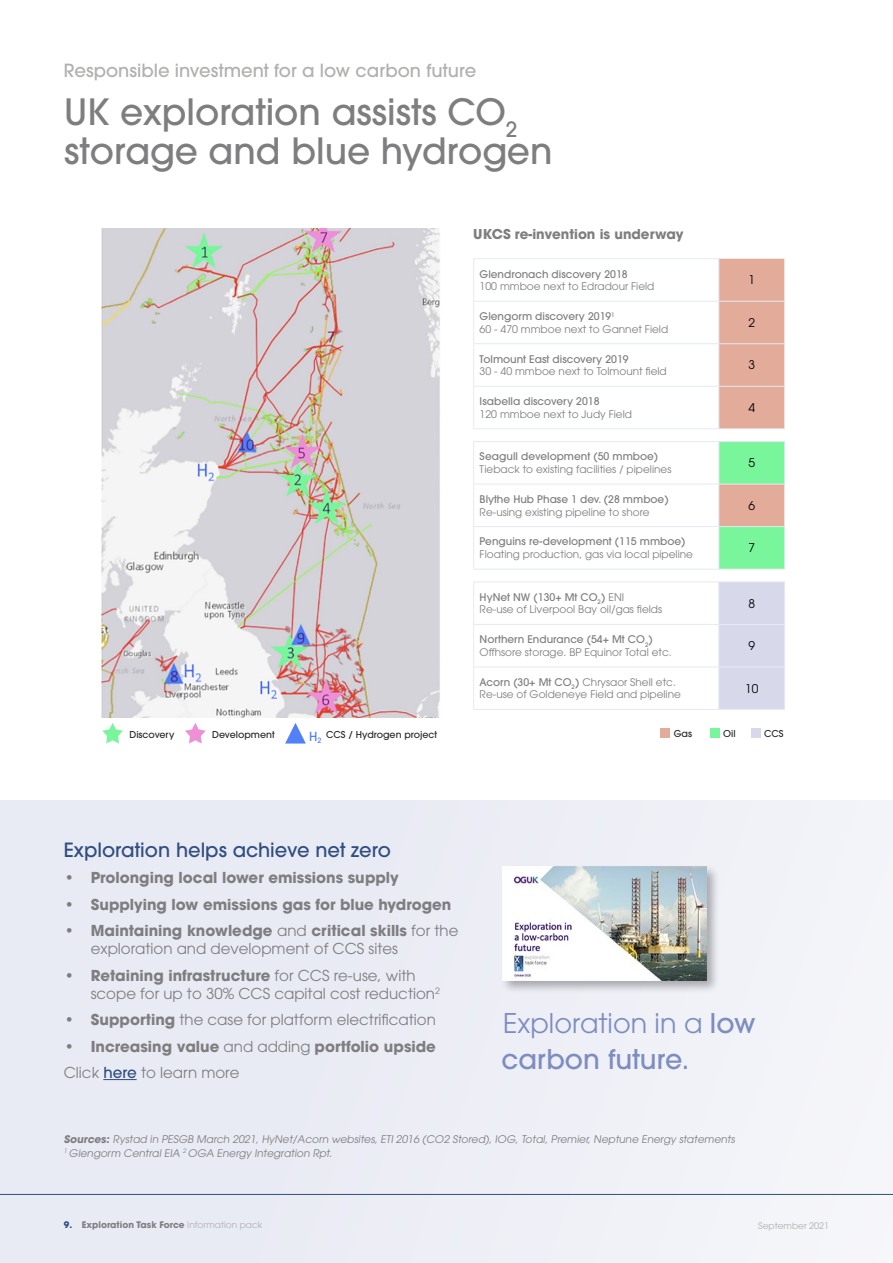
<style>
.page{position:relative;width:893px;height:1263px;background:#fff}
.page>*{position:absolute;margin:0;border:0;box-sizing:border-box;transform-origin:0 0}
.t1{font:500 36px/39px "ITC Avant Garde Pro";color:#7e7d80}
.t2{font:500 27px/36px "ITC Avant Garde Pro";color:#7d8dc0}
.t3{font:500 19.5px "ITC Avant Garde Pro";color:#304e81}
.t4{font:500 18px "ITC Avant Garde Pro";color:#b0b0ae}
.t5{font:15px/18px "ITC Avant Garde Pro";color:#7e7d80}
.t6{font:700 15px "ITC Avant Garde Pro";color:#7e7d80}
.t7{font:700 13.5px "ITC Avant Garde Pro";color:#7e7d80}
.t8{font:500 12.45px "ITC Avant Garde Pro";color:#5180f7}
.t9{font:12px "ITC Avant Garde Pro";color:#000}
.t10{font:10.5px/12.6px "ITC Avant Garde Pro";color:#7e7d80}
.t11{font:500 9.45px "ITC Avant Garde Pro";color:#292929}
.t12{font:700 9px "ITC Avant Garde Pro";color:#7e7d80}
.t13{font:9px "ITC Avant Garde Pro";color:#b0b0ae}
.t14{font:500 7.2px "ITC Avant Garde Pro";color:#5180f7}
.s1{font-weight:500}
.s2{font-weight:700}
.s3{font-weight:400}
.s4{font-weight:500;color:#304e81}
.s5{color:#304e81}
.s6{font-weight:400;color:#b0b0ae}
</style>
<div class="page">
<div style="left:0;top:800px;width:893px;height:463px;background:#ebedf5"></div>
<hr style="left:103px;top:1079px;width:34px;height:1px;background:#304e81">
<div style="left:501px;top:864px;width:219px;height:130px;background:#000;opacity:.3"></div>
<img style="left:503px;top:866px;width:203px;height:114px">
<img style="left:101px;top:229px;width:339px;height:488px">
<svg style="left:719px;top:259px;width:65px;height:267px;background:#e4b09f"></svg>
<div style="left:719px;top:442px;width:66px;height:42px;background:#79f69b"></div>
<div style="left:719px;top:527px;width:66px;height:42px;background:#79f69b"></div>
<div style="left:719px;top:582px;width:65px;height:127px;background:#d7d9eb"></div>
<hr style="left:473px;top:258px;width:246px;height:1px;background:#e6e9f5">
<hr style="left:473px;top:259px;width:1px;height:42px;background:#e6e9f5">
<hr style="left:718px;top:259px;width:1px;height:42px;background:#e6e9f5">
<hr style="left:784px;top:259px;width:1px;height:42px;background:#e6e9f5">
<hr style="left:473px;top:301px;width:246px;height:1px;background:#e6e9f5">
<hr style="left:473px;top:302px;width:1px;height:41px;background:#e6e9f5">
<hr style="left:719px;top:301px;width:66px;height:1px;background:#e6e9f5">
<hr style="left:718px;top:302px;width:1px;height:41px;background:#e6e9f5">
<hr style="left:784px;top:302px;width:1px;height:41px;background:#e6e9f5">
<hr style="left:473px;top:343px;width:246px;height:1px;background:#e6e9f5">
<hr style="left:473px;top:344px;width:1px;height:42px;background:#e6e9f5">
<hr style="left:719px;top:343px;width:66px;height:1px;background:#e6e9f5">
<hr style="left:718px;top:344px;width:1px;height:42px;background:#e6e9f5">
<hr style="left:784px;top:344px;width:1px;height:42px;background:#e6e9f5">
<hr style="left:473px;top:386px;width:246px;height:1px;background:#e6e9f5">
<hr style="left:473px;top:387px;width:1px;height:41px;background:#e6e9f5">
<hr style="left:719px;top:386px;width:66px;height:1px;background:#e6e9f5">
<hr style="left:718px;top:387px;width:1px;height:41px;background:#e6e9f5">
<hr style="left:784px;top:387px;width:1px;height:41px;background:#e6e9f5">
<hr style="left:473px;top:428px;width:246px;height:1px;background:#e6e9f5">
<hr style="left:719px;top:428px;width:66px;height:1px;background:#e6e9f5">
<hr style="left:473px;top:441px;width:246px;height:1px;background:#e6e9f5">
<hr style="left:473px;top:442px;width:1px;height:42px;background:#e6e9f5">
<hr style="left:719px;top:441px;width:66px;height:1px;background:#e6e9f5">
<hr style="left:718px;top:442px;width:1px;height:42px;background:#e6e9f5">
<hr style="left:784px;top:442px;width:1px;height:42px;background:#e6e9f5">
<hr style="left:473px;top:484px;width:246px;height:1px;background:#e6e9f5">
<hr style="left:473px;top:484px;width:1px;height:42px;background:#e6e9f5">
<hr style="left:719px;top:484px;width:66px;height:1px;background:#e6e9f5">
<hr style="left:718px;top:484px;width:1px;height:42px;background:#e6e9f5">
<hr style="left:784px;top:484px;width:1px;height:42px;background:#e6e9f5">
<hr style="left:473px;top:526px;width:246px;height:1px;background:#e6e9f5">
<hr style="left:473px;top:527px;width:1px;height:42px;background:#e6e9f5">
<hr style="left:473px;top:569px;width:246px;height:1px;background:#e6e9f5">
<hr style="left:473px;top:581px;width:246px;height:1px;background:#e6e9f5">
<hr style="left:473px;top:582px;width:1px;height:42px;background:#e6e9f5">
<hr style="left:719px;top:581px;width:66px;height:1px;background:#e6e9f5">
<hr style="left:718px;top:582px;width:1px;height:42px;background:#e6e9f5">
<hr style="left:784px;top:582px;width:1px;height:42px;background:#e6e9f5">
<hr style="left:473px;top:624px;width:246px;height:1px;background:#e6e9f5">
<hr style="left:473px;top:625px;width:1px;height:41px;background:#e6e9f5">
<hr style="left:719px;top:624px;width:66px;height:1px;background:#e6e9f5">
<hr style="left:718px;top:625px;width:1px;height:41px;background:#e6e9f5">
<hr style="left:784px;top:625px;width:1px;height:41px;background:#e6e9f5">
<hr style="left:473px;top:666px;width:246px;height:1px;background:#e6e9f5">
<hr style="left:473px;top:667px;width:1px;height:42px;background:#e6e9f5">
<hr style="left:719px;top:666px;width:66px;height:1px;background:#e6e9f5">
<hr style="left:718px;top:667px;width:1px;height:42px;background:#e6e9f5">
<hr style="left:784px;top:667px;width:1px;height:42px;background:#e6e9f5">
<hr style="left:473px;top:709px;width:246px;height:1px;background:#e6e9f5">
<hr style="left:719px;top:709px;width:66px;height:1px;background:#e6e9f5">
<hr style="left:719px;top:526px;width:66px;height:1px;background:#e6e9f5">
<hr style="left:718px;top:527px;width:1px;height:42px;background:#e6e9f5">
<hr style="left:784px;top:527px;width:1px;height:42px;background:#e6e9f5">
<hr style="left:719px;top:569px;width:66px;height:1px;background:#e6e9f5">
<div style="left:660px;top:728px;width:10px;height:10px;background:#e3ab99"></div>
<div style="left:710px;top:728px;width:9px;height:10px;background:#79f69b"></div>
<div style="left:751px;top:728px;width:9px;height:10px;background:#d7d9eb"></div>
<svg style="left:102px;top:723px;width:21px;height:20px"></svg>
<svg style="left:185px;top:723px;width:21px;height:20px"></svg>
<svg style="left:285px;top:723px;width:21px;height:20px"></svg>
<hr style="left:0;top:1194px;width:893px;height:1px;background:#304e81">
<p class="t4" style="left:64px;top:59px;width:414px">Responsible investment for a low carbon future</p>
<p class="t1" style="left:64px;top:92px;width:490px">UK exploration assists CO<sub>2 </sub>storage and blue hydrogen</p>
<p class="t7" style="left:473px;top:225px;width:212px">UKCS re-invention is underway</p>
<p class="t10" style="left:480px;top:267px;width:176px"><span class="s1">Glendronach discovery 2018<br></span>100 mmboe next to Edradour Field</p>
<p class="t9" style="left:748px;top:273px;width:8px">1</p>
<p class="t10" style="left:480px;top:310px;width:190px"><span class="s1">Glengorm discovery 2019</span><sup>1<br></sup>60 - 470 mmboe next to Gannet Field</p>
<p class="t9" style="left:748px;top:315px;width:8px">2</p>
<p class="t10" style="left:480px;top:352px;width:189px"><span class="s1">Tolmount East discovery 2019<br></span>30 - 40 mmboe next to Tolmount field</p>
<p class="t9" style="left:748px;top:358px;width:8px">3</p>
<p class="t10" style="left:480px;top:395px;width:154px"><span class="s1">Isabella discovery 2018<br></span>120 mmboe next to Judy Field</p>
<p class="t9" style="left:748px;top:400px;width:8px">4</p>
<p class="t10" style="left:480px;top:450px;width:193px"><span class="s1">Seagull development (50 mmboe)<br></span>Tieback to existing facilities / pipelines</p>
<p class="t9" style="left:748px;top:455px;width:8px">5</p>
<p class="t10" style="left:480px;top:493px;width:190px"><span class="s1">Blythe Hub Phase 1 dev. (28 mmboe)<br></span>Re-using existing pipeline to shore</p>
<p class="t9" style="left:748px;top:498px;width:8px">6</p>
<p class="t10" style="left:480px;top:535px;width:215px"><span class="s1">Penguins re-development (115 mmboe)<br></span>Floating production, gas via local pipeline</p>
<p class="t9" style="left:748px;top:540px;width:8px">7</p>
<p class="t10" style="left:480px;top:590px;width:184px"><span class="s1">HyNet NW (130+ Mt CO</span><sub>2</sub><span class="s1">)</span> ENI<br>Re-use of Liverpool Bay oil/gas fields</p>
<p class="t9" style="left:748px;top:596px;width:8px">8</p>
<p class="t10" style="left:480px;top:633px;width:194px"><span class="s1">Northern Endurance (54+ Mt CO</span><sub>2</sub><span class="s1">)<br></span>Offhsore storage. BP Equinor Total etc.</p>
<p class="t9" style="left:748px;top:638px;width:8px">9</p>
<p class="t10" style="left:480px;top:675px;width:203px"><span class="s1">Acorn (30+ Mt CO</span><sub>2</sub><span class="s1">)</span> Chrysaor Shell etc.<br>Re-use of Goldeneye Field and pipeline</p>
<p class="t9" style="left:745px;top:681px;width:15px">10</p>
<p class="t11" style="left:129px;top:729px;width:46px">Discovery</p>
<p class="t11" style="left:212px;top:729px;width:64px">Development</p>
<p class="t8" style="left:309px;top:728px;width:10px">H</p>
<p class="t11" style="left:326px;top:729px;width:112px">CCS / Hydrogen project</p>
<p class="t11" style="left:674px;top:727px;width:20px">Gas</p>
<p class="t14" style="left:317px;top:736px;width:6px">2</p>
<p class="t11" style="left:723px;top:727px;width:14px">Oil</p>
<p class="t11" style="left:764px;top:727px;width:21px">CCS</p>
<p class="t3" style="left:64px;top:837px;width:329px">Exploration helps achieve net zero</p>
<p class="t6" style="left:64px;top:867px;width:336px">• Prolonging local lower emissions supply</p>
<p class="t6" style="left:64px;top:894px;width:389px">• Supplying low emissions gas for blue hydrogen</p>
<p class="t5" style="left:91px;top:921px;width:369px;text-indent:-27px"><span class="s2">• Maintaining knowledge</span> and <span class="s2">critical skills</span> for the exploration and development of CCS sites</p>
<p class="t5" style="left:91px;top:966px;width:351px;text-indent:-27px"><span class="s2">• Retaining infrastructure</span> for CCS re-use, with scope for up to 30% CCS capital cost reduction<sup>2</sup></p>
<p class="t5" style="left:64px;top:1010px;width:374px"><span class="s2">• Supporting</span> the case for platform electrification</p>
<p class="t6" style="left:64px;top:1036px;width:374px">• Increasing value <span class="s3">and adding</span> portfolio upside</p>
<p class="t5" style="left:64px;top:1063px;width:177px">Click <span class="s4">here</span> to learn more</p>
<p class="t2" style="left:502px;top:1005px;width:255px"><span class="s3">Exploration in a</span> low carbon future.</p>
<p class="t10" style="left:64px;top:1132px;width:674px;line-height:13.5px"><span class="s2">Sources:</span> Rystad in PESGB March 2021, HyNet/Acorn websites, ETI 2016 (CO2 Stored), IOG, Total, Premier, Neptune Energy statements<br><sup>1</sup> Glengorm Central EIA <sup>2</sup> OGA Energy Integration Rpt.</p>
<p class="t12" style="left:64px;top:1218px;width:200px"><span class="s5">9.</span> Exploration Task Force <span class="s6">Information pack</span></p>
<p class="t13" style="left:758px;top:1220px;width:73px">September 2021</p>
</div>
